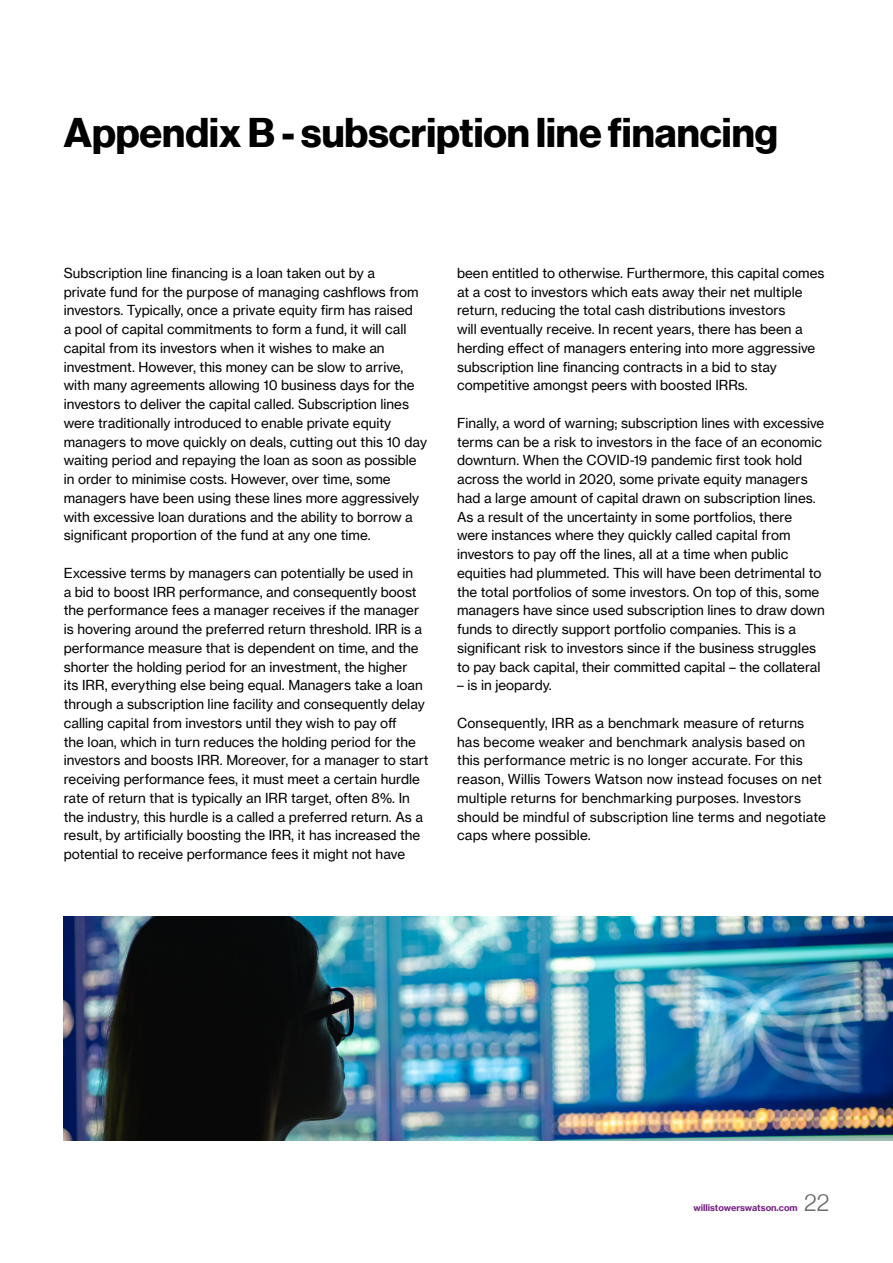
<style>
.page{position:relative;width:893px;height:1263px;background:#fff}
.page>*{position:absolute;margin:0;border:0;box-sizing:border-box;transform-origin:0 0}
.t1{font:40.5px "N Haas Grotesk DS Pro 75 Bd";color:#000}
.t2{font:24px "N Haas Grotesk DS Pro 45 Lt";color:#63666a}
.t3{font:13.5px/18.8px "N Haas Grotesk TX Pro 55 Rg";color:#000}
.t4{font:9px "N Haas Grotesk TX Pro 75 Bd";color:#752383}
</style>
<div class="page">
<img style="left:64px;top:916px;width:829px;height:225px">
<h1 class="t1" style="left:64px;top:109px;width:716px">Appendix B - subscription line financing</h1>
<p class="t3" style="left:64px;top:263px;width:365px">Subscription line financing is a loan taken out by a<br>private fund for the purpose of managing cashflows from investors. Typically, once a private equity firm has raised<br>a pool of capital commitments to form a fund, it will call capital from its investors when it wishes to make an investment. However, this money can be slow to arrive, with many agreements allowing 10 business days for the investors to deliver the capital called. Subscription lines were traditionally introduced to enable private equity managers to move quickly on deals, cutting out this 10 day waiting period and repaying the loan as soon as possible in order to minimise costs. However, over time, some managers have been using these lines more aggressively with excessive loan durations and the ability to borrow a significant proportion of the fund at any one time.</p>
<p class="t3" style="left:64px;top:563px;width:366px">Excessive terms by managers can potentially be used in<br>a bid to boost IRR performance, and consequently boost the performance fees a manager receives if the manager is hovering around the preferred return threshold. IRR is a performance measure that is dependent on time, and the shorter the holding period for an investment, the higher<br>its IRR, everything else being equal. Managers take a loan through a subscription line facility and consequently delay calling capital from investors until they wish to pay off<br>the loan, which in turn reduces the holding period for the investors and boosts IRR. Moreover, for a manager to start receiving performance fees, it must meet a certain hurdle rate of return that is typically an IRR target, often 8%. In the industry, this hurdle is a called a preferred return. As a result, by artificially boosting the IRR, it has increased the potential to receive performance fees it might not have</p>
<p class="t3" style="left:457px;top:263px;width:369px">been entitled to otherwise. Furthermore, this capital comes at a cost to investors which eats away their net multiple return, reducing the total cash distributions investors<br>will eventually receive. In recent years, there has been a herding effect of managers entering into more aggressive subscription line financing contracts in a bid to stay competitive amongst peers with boosted IRRs.</p>
<p class="t3" style="left:457px;top:413px;width:369px">Finally, a word of warning; subscription lines with excessive terms can be a risk to investors in the face of an economic downturn. When the COVID-19 pandemic first took hold across the world in 2020, some private equity managers had a large amount of capital drawn on subscription lines.<br>As a result of the uncertainty in some portfolios, there were instances where they quickly called capital from investors to pay off the lines, all at a time when public equities had plummeted. This will have been detrimental to the total portfolios of some investors. On top of this, some managers have since used subscription lines to draw down funds to directly support portfolio companies. This is a significant risk to investors since if the business struggles to pay back capital, their committed capital – the collateral</p>
<p class="t3" style="left:457px;top:676px;width:95px">– is in jeopardy.</p>
<p class="t3" style="left:457px;top:713px;width:370px">Consequently, IRR as a benchmark measure of returns has become weaker and benchmark analysis based on this performance metric is no longer accurate. For this reason, Willis Towers Watson now instead focuses on net multiple returns for benchmarking purposes. Investors should be mindful of subscription line terms and negotiate caps where possible.</p>
<p class="t4" style="left:693px;top:1202px;width:106px">willistowerswatson.com</p>
<h2 class="t2" style="left:804px;top:1189px;width:26px">22</h2>
</div>
